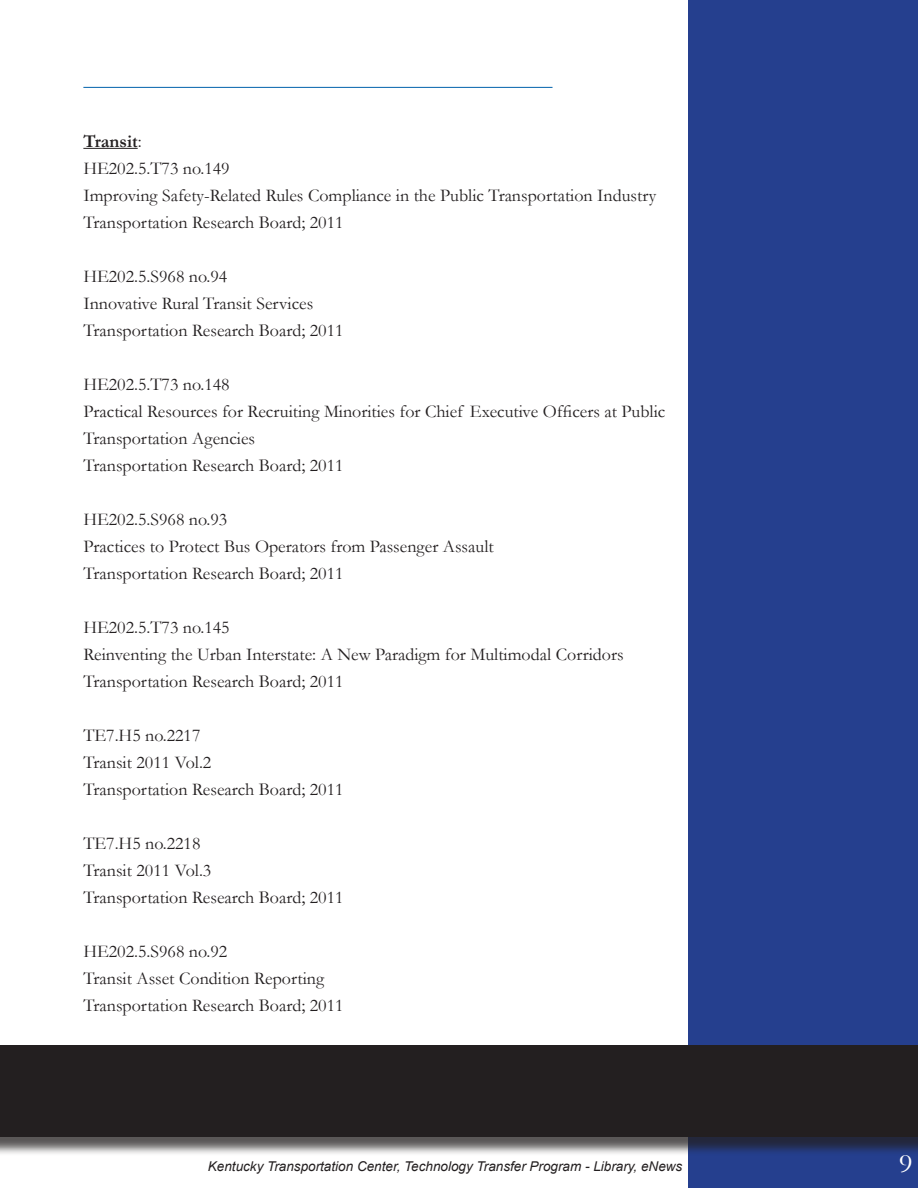
<style>
.page{position:relative;width:918px;height:1188px;background:#fff}
.page>*{position:absolute;margin:0;border:0;box-sizing:border-box;transform-origin:0 0}
.t1{font:27px "Garamond";color:#fff;scale:1.1 1}
.Body_Text_no_indent{font:18px/27px "Garamond";color:#231f20}
.Body_Text_no_indent-2{font:700 18px "Garamond";color:#231f20}
.t2{font:italic 13.5px "Arial";color:#231f20}
.s1{font-weight:400}
</style>
<div class="page">
<hr style="left:83px;top:87px;width:470px;height:1px;background:#0161ab">
<div style="left:688px;top:0;width:230px;height:1188px;background:#253f8e"></div>
<div style="left:0;top:1048px;width:918px;height:107px;background:#231f20;opacity:.75"></div>
<div style="left:0;top:1046px;width:918px;height:91px;background:#231f20"></div>
<hr style="left:83px;top:148px;width:55px;height:1px;background:#231f20">
<p class="Body_Text_no_indent-2" style="left:83px;top:129px;width:60px">Transit<span class="s1">:</span></p>
<p class="Body_Text_no_indent" style="left:83px;top:154px;width:148px">HE202.5.T73 no.149</p>
<p class="Body_Text_no_indent" style="left:83px;top:181px;width:575px">Improving Safety-Related Rules Compliance in the Public Transportation Industry</p>
<p class="Body_Text_no_indent" style="left:83px;top:208px;width:262px">Transportation Research Board; 2011</p>
<p class="Body_Text_no_indent" style="left:83px;top:262px;width:145px">HE202.5.S968 no.94</p>
<p class="Body_Text_no_indent" style="left:83px;top:289px;width:231px">Innovative Rural Transit Services</p>
<p class="Body_Text_no_indent" style="left:83px;top:316px;width:262px">Transportation Research Board; 2011</p>
<p class="Body_Text_no_indent" style="left:83px;top:370px;width:148px">HE202.5.T73 no.148</p>
<p class="Body_Text_no_indent" style="left:83px;top:397px;width:583px">Practical Resources for Recruiting Minorities for Chief Executive Officers at Public<br>Transportation Agencies</p>
<p class="Body_Text_no_indent" style="left:83px;top:451px;width:262px">Transportation Research Board; 2011</p>
<p class="Body_Text_no_indent" style="left:83px;top:505px;width:145px">HE202.5.S968 no.93</p>
<p class="Body_Text_no_indent" style="left:83px;top:532px;width:412px">Practices to Protect Bus Operators from Passenger Assault</p>
<p class="Body_Text_no_indent" style="left:83px;top:559px;width:262px">Transportation Research Board; 2011</p>
<p class="Body_Text_no_indent" style="left:83px;top:613px;width:148px">HE202.5.T73 no.145</p>
<p class="Body_Text_no_indent" style="left:83px;top:640px;width:542px">Reinventing the Urban Interstate: A New Paradigm for Multimodal Corridors</p>
<p class="Body_Text_no_indent" style="left:83px;top:667px;width:262px">Transportation Research Board; 2011</p>
<p class="Body_Text_no_indent" style="left:83px;top:721px;width:119px">TE7.H5 no.2217</p>
<p class="Body_Text_no_indent" style="left:83px;top:748px;width:129px">Transit 2011 Vol.2</p>
<p class="Body_Text_no_indent" style="left:83px;top:775px;width:262px">Transportation Research Board; 2011</p>
<p class="Body_Text_no_indent" style="left:83px;top:829px;width:119px">TE7.H5 no.2218</p>
<p class="Body_Text_no_indent" style="left:83px;top:856px;width:129px">Transit 2011 Vol.3</p>
<p class="Body_Text_no_indent" style="left:83px;top:883px;width:262px">Transportation Research Board; 2011</p>
<p class="Body_Text_no_indent" style="left:83px;top:937px;width:145px">HE202.5.S968 no.92</p>
<p class="Body_Text_no_indent" style="left:83px;top:964px;width:242px">Transit Asset Condition Reporting</p>
<p class="Body_Text_no_indent" style="left:83px;top:991px;width:262px">Transportation Research Board; 2011</p>
<p class="t2" style="left:208px;top:1157px;width:476px">Kentucky Transportation Center, Technology Transfer Program - Library, eNews</p>
<h1 class="t1" style="left:899px;top:1145px;width:14px">9</h1>
</div>
